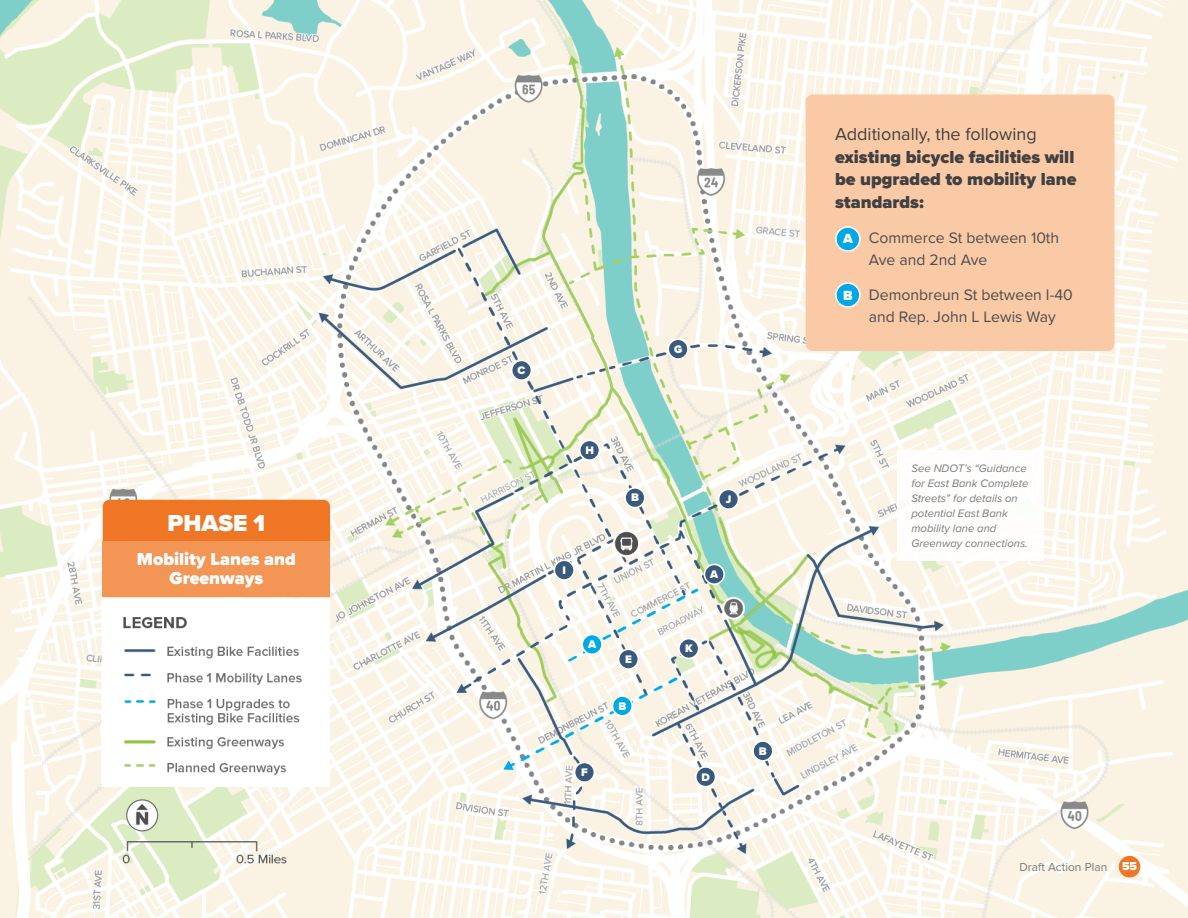
<style>
.page{position:relative;width:1188px;height:918px;background:#fff}
.page>*{position:absolute;margin:0;border:0;box-sizing:border-box;transform-origin:0 0}
.t1{font:900 24px "Proxima Nova";color:#fff}
.t2{font:900 18px/22.5px "Proxima Nova";color:#414042}
.t3{font:18px "Proxima Nova";color:#414042}
.t4{font:900 18px/19.5px "Proxima Nova";color:#fff;text-align:center}
.t5{font:15.75px/21.8px "Proxima Nova";color:#4d4d4f}
.t6{font:900 13.8px "Proxima Nova";color:#fff}
.t7{font:12px "Proxima Nova";color:#7c7b7d}
.t8{font:900 11.4px "Proxima Nova";color:#fff}
.t9{font:italic 11.25px/15px "Proxima Nova";color:#7c7b7d}
.s1{font-weight:900;color:#fff}
</style>
<div class="page">
<img style="left:0;top:0;width:1188px;height:918px">
<div style="left:704px;top:564px;width:20px;height:20px;background:#3a5a7c;border-radius:50%"></div>
<div style="left:704px;top:564px;width:21px;height:21px;border:2px solid #fff;border-radius:50%"></div>
<div style="left:582px;top:635px;width:20px;height:19px;background:#00a8e6;border-radius:50%"></div>
<div style="left:581px;top:634px;width:22px;height:21px;border:2px solid #fff;border-radius:50%"></div>
<div style="left:612px;top:696px;width:20px;height:20px;background:#00a8e6;border-radius:50%"></div>
<div style="left:612px;top:695px;width:21px;height:22px;border:2px solid #fff;border-radius:50%"></div>
<div style="left:625px;top:488px;width:20px;height:20px;background:#3a5a7c;border-radius:50%"></div>
<div style="left:624px;top:487px;width:22px;height:21px;border:2px solid #fff;border-radius:50%"></div>
<div style="left:753px;top:741px;width:20px;height:20px;background:#3a5a7c;border-radius:50%"></div>
<div style="left:752px;top:740px;width:22px;height:22px;border:2px solid #fff;border-radius:50%"></div>
<div style="left:512px;top:360px;width:19px;height:20px;background:#3a5a7c;border-radius:50%"></div>
<div style="left:511px;top:360px;width:21px;height:21px;border:2px solid #fff;border-radius:50%"></div>
<div style="left:696px;top:767px;width:20px;height:20px;background:#3a5a7c;border-radius:50%"></div>
<div style="left:695px;top:766px;width:21px;height:22px;border:2px solid #fff;border-radius:50%"></div>
<div style="left:668px;top:339px;width:20px;height:20px;background:#3a5a7c;border-radius:50%"></div>
<div style="left:667px;top:338px;width:22px;height:22px;border:2px solid #fff;border-radius:50%"></div>
<div style="left:575px;top:762px;width:19px;height:20px;background:#3a5a7c;border-radius:50%"></div>
<div style="left:574px;top:762px;width:21px;height:21px;border:2px solid #fff;border-radius:50%"></div>
<div style="left:580px;top:440px;width:19px;height:20px;background:#3a5a7c;border-radius:50%"></div>
<div style="left:579px;top:440px;width:21px;height:21px;border:2px solid #fff;border-radius:50%"></div>
<div style="left:554px;top:560px;width:20px;height:20px;background:#3a5a7c;border-radius:50%"></div>
<div style="left:553px;top:559px;width:22px;height:22px;border:2px solid #fff;border-radius:50%"></div>
<div style="left:719px;top:489px;width:19px;height:20px;background:#3a5a7c;border-radius:50%"></div>
<div style="left:718px;top:489px;width:21px;height:21px;border:2px solid #fff;border-radius:50%"></div>
<div style="left:619px;top:649px;width:19px;height:20px;background:#3a5a7c;border-radius:50%"></div>
<div style="left:618px;top:649px;width:21px;height:21px;border:2px solid #fff;border-radius:50%"></div>
<div style="left:679px;top:639px;width:20px;height:19px;background:#3a5a7c;border-radius:50%"></div>
<div style="left:678px;top:638px;width:22px;height:21px;border:2px solid #fff;border-radius:50%"></div>
<div style="left:806px;top:94px;width:309px;height:257px;background:#facaa6;border-radius:7px"></div>
<div style="left:836px;top:227px;width:24px;height:24px;background:#00a8e6;border-radius:50%"></div>
<div style="left:835px;top:226px;width:26px;height:26px;border:2px solid #fff;border-radius:50%"></div>
<div style="left:836px;top:283px;width:24px;height:24px;background:#00a8e6;border-radius:50%"></div>
<div style="left:835px;top:282px;width:26px;height:26px;border:2px solid #fff;border-radius:50%"></div>
<div style="left:103px;top:500px;width:227px;height:97px;background:#ee7625;border-radius:7px"></div>
<div style="left:103px;top:541px;width:227px;height:56px;background:#f39555"></div>
<div style="left:897px;top:450px;width:147px;height:110px;background:#fff"></div>
<div style="left:1119px;top:856px;width:21px;height:22px;background:#ee7625;border-radius:50%"></div>
<h1 class="t1" style="left:168px;top:505px;width:99px">PHASE 1</h1>
<h2 class="t4" style="left:137px;top:549px;width:161px">Mobility Lanes and<br>Greenways</h2>
<p class="t8" style="left:518px;top:362px;width:9px">C</p>
<p class="t8" style="left:674px;top:341px;width:10px">G</p>
<p class="t8" style="left:585px;top:442px;width:10px">H</p>
<p class="t8" style="left:562px;top:562px;width:5px">I</p>
<p class="t8" style="left:631px;top:489px;width:9px">B</p>
<p class="t8" style="left:588px;top:636px;width:10px">A</p>
<p class="t8" style="left:625px;top:651px;width:8px">E</p>
<p class="t8" style="left:618px;top:697px;width:9px">B</p>
<p class="t8" style="left:581px;top:764px;width:8px">F</p>
<p class="t8" style="left:726px;top:491px;width:7px">J</p>
<p class="t8" style="left:710px;top:566px;width:10px">A</p>
<p class="t8" style="left:685px;top:640px;width:9px">K</p>
<p class="t8" style="left:702px;top:768px;width:10px">D</p>
<p class="t8" style="left:759px;top:742px;width:9px">B</p>
<h2 class="t3" style="left:835px;top:121px;width:203px">Additionally, the following</h2>
<h2 class="t2" style="left:835px;top:145px;width:243px">existing bicycle facilities will be upgraded to mobility lane standards:</h2>
<h3 class="t5" style="left:869px;top:226px;width:192px;text-indent:-16px">• Commerce St between 10th<br>Ave and 2nd Ave</h3>
<h3 class="t5" style="left:853px;top:283px;width:222px;text-align:center">• Demonbreun St between I-40 and Rep. John L Lewis Way</h3>
<p class="t6" style="left:843px;top:229px;width:11px">A</p>
<p class="t6" style="left:843px;top:285px;width:11px">B</p>
<p class="t9" style="left:912px;top:460px;width:119px">See NDOT’s “Guidance for East Bank Complete<br>Streets” for details on potential East Bank mobility lane and<br>Greenway connections.</p>
<p class="t7" style="left:1019px;top:858px;width:119px">Draft Action Plan <span class="s1">55</span></p>
</div>
